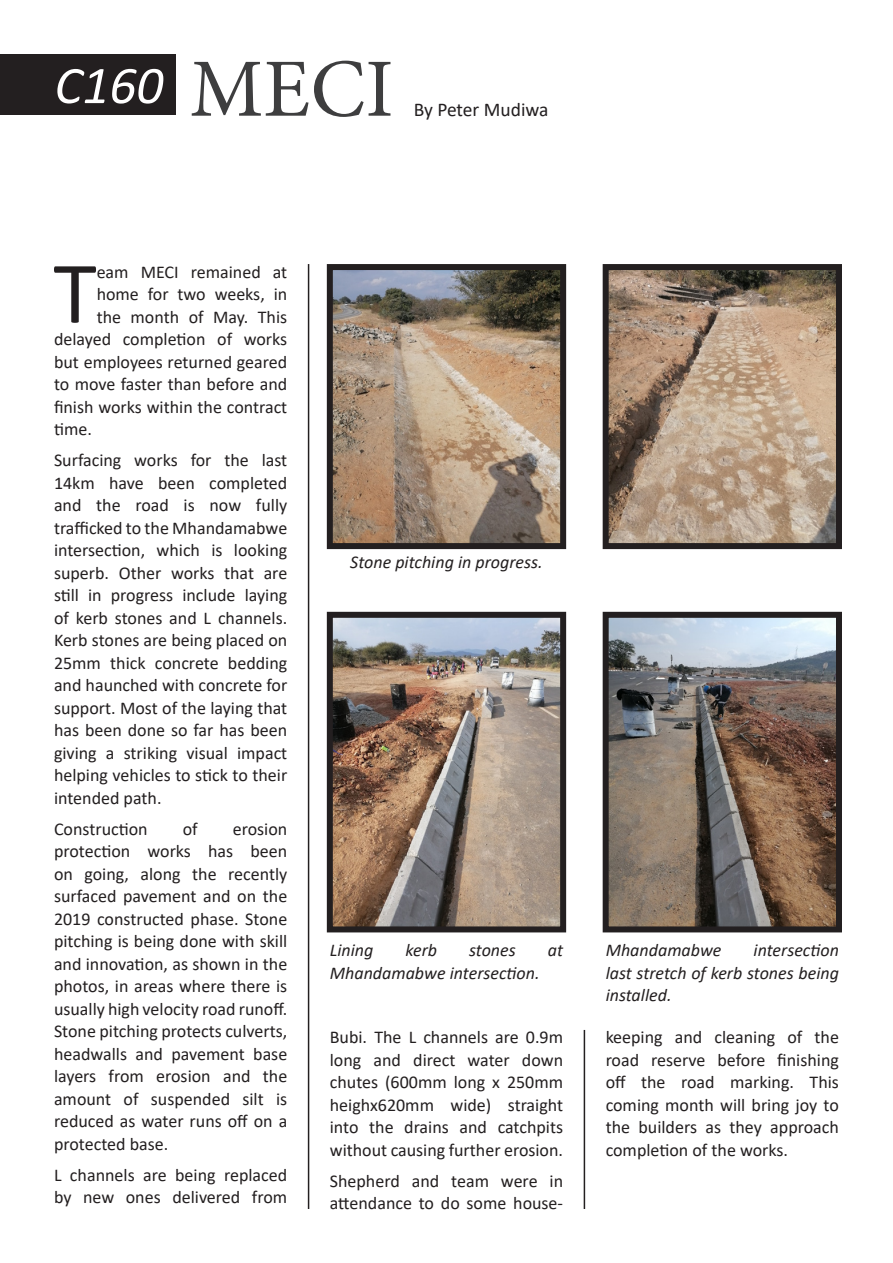
<style>
.page{position:relative;width:893px;height:1263px;background:#fff}
.page>*{position:absolute;margin:0;border:0;box-sizing:border-box;transform-origin:0 0}
.Bitumen_Bulletin_Par{font:88.95px "Calibri";color:#231f20}
.t1{font:82.8px "Minion Pro";color:#3e3e3f}
.Bitumen_Bulletin_Par-2{font:italic 53.4px "Calibri";color:#fff}
.Bitumen_Bulletin_Par-3{font:19.5px "Calibri";letter-spacing:-.005em;color:#231f20}
.Bitumen_Bulletin_Par-4{font:18px/22.5px "Calibri";color:#231f20;text-align:justify}
.Bitumen_Bulletin_Par-5{font:italic 18px/22.5px "Calibri";color:#231f20;text-align:justify}
</style>
<div class="page">
<div style="left:0;top:54px;width:176px;height:61px;background:#231f20"></div>
<img style="left:334px;top:271px;width:225px;height:271px">
<div style="left:327px;top:264px;width:239px;height:285px;border:6px solid #231f20"></div>
<img style="left:610px;top:271px;width:225px;height:271px">
<div style="left:603px;top:264px;width:239px;height:285px;border:6px solid #231f20"></div>
<img style="left:334px;top:619px;width:225px;height:306px">
<div style="left:327px;top:612px;width:239px;height:320px;border:6px solid #231f20"></div>
<img style="left:610px;top:619px;width:225px;height:306px">
<div style="left:603px;top:612px;width:239px;height:320px;border:6px solid #231f20"></div>
<hr style="left:308px;top:264px;width:1px;height:945px;background:#231f20">
<hr style="left:584px;top:1030px;width:1px;height:179px;background:#231f20">
<p class="Bitumen_Bulletin_Par-2" style="left:54px;top:48px;width:111px">C160</p>
<p class="t1" style="left:190px;top:34px;width:206px">MECI</p>
<p class="Bitumen_Bulletin_Par-3" style="left:414px;top:96px;width:136px">By Peter Mudiwa</p>
<p class="Bitumen_Bulletin_Par" style="left:53px;top:231px;width:45px">T</p>
<p class="Bitumen_Bulletin_Par-4" style="left:97px;top:260px;width:192px">eam MECI remained at</p>
<p class="Bitumen_Bulletin_Par-4" style="left:97px;top:282px;width:192px">home for two weeks, in</p>
<p class="Bitumen_Bulletin_Par-4" style="left:97px;top:305px;width:192px">the month of May. This</p>
<p class="Bitumen_Bulletin_Par-4" style="left:54px;top:327px;width:235px">delayed completion of works</p>
<p class="Bitumen_Bulletin_Par-4" style="left:54px;top:350px;width:235px">but employees returned geared</p>
<p class="Bitumen_Bulletin_Par-4" style="left:54px;top:372px;width:235px">to move faster than before and</p>
<p class="Bitumen_Bulletin_Par-4" style="left:54px;top:395px;width:235px">finish works within the contract</p>
<p class="Bitumen_Bulletin_Par-4" style="left:54px;top:417px;width:39px">time.</p>
<p class="Bitumen_Bulletin_Par-4" style="left:54px;top:448px;width:235px">Surfacing works for the last 14km have been completed and the road is now fully trafficked to the Mhandamabwe intersection, which is looking superb. Other works that are still in progress include laying of kerb stones and L channels.<br>Kerb stones are being placed on 25mm thick concrete bedding and haunched with concrete for support. Most of the laying that has been done so far has been giving a striking visual impact helping vehicles to stick to their intended path.</p>
<p class="Bitumen_Bulletin_Par-4" style="left:54px;top:817px;width:95px">Construction</p>
<p class="Bitumen_Bulletin_Par-4" style="left:183px;top:817px;width:16px">of</p>
<p class="Bitumen_Bulletin_Par-4" style="left:54px;top:817px;width:235px;text-indent:179px">erosion protection works has been on going, along the recently surfaced pavement and on the 2019 constructed phase. Stone pitching is being done with skill and innovation, as shown in the photos, in areas where there is usually high velocity road runoff.<br>Stone pitching protects culverts, headwalls and pavement base layers from erosion and the amount of suspended silt is reduced as water runs off on a protected base.</p>
<p class="Bitumen_Bulletin_Par-4" style="left:54px;top:1163px;width:235px">L channels are being replaced by new ones delivered from</p>
<p class="Bitumen_Bulletin_Par-5" style="left:350px;top:550px;width:194px">Stone pitching in progress.</p>
<p class="Bitumen_Bulletin_Par-5" style="left:330px;top:938px;width:45px">Lining</p>
<p class="Bitumen_Bulletin_Par-5" style="left:405px;top:938px;width:33px">kerb</p>
<p class="Bitumen_Bulletin_Par-5" style="left:469px;top:938px;width:48px">stones</p>
<p class="Bitumen_Bulletin_Par-5" style="left:548px;top:938px;width:17px">at</p>
<p class="Bitumen_Bulletin_Par-5" style="left:330px;top:960px;width:211px">Mhandamabwe intersection.</p>
<p class="Bitumen_Bulletin_Par-4" style="left:330px;top:1026px;width:235px">Bubi. The L channels are 0.9m long and direct water down chutes (600mm long x 250mm heighx620mm wide) straight into the drains and catchpits without causing further erosion.</p>
<p class="Bitumen_Bulletin_Par-4" style="left:330px;top:1169px;width:235px">Shepherd and team were in attendance to do some house-</p>
<p class="Bitumen_Bulletin_Par-5" style="left:606px;top:938px;width:117px">Mhandamabwe</p>
<p class="Bitumen_Bulletin_Par-5" style="left:606px;top:938px;width:235px;text-indent:148px">intersection last stretch of kerb stones being installed.</p>
<p class="Bitumen_Bulletin_Par-4" style="left:606px;top:1026px;width:235px">keeping and cleaning of the road reserve before finishing off the road marking. This coming month will bring joy to the builders as they approach completion of the works.</p>
</div>
